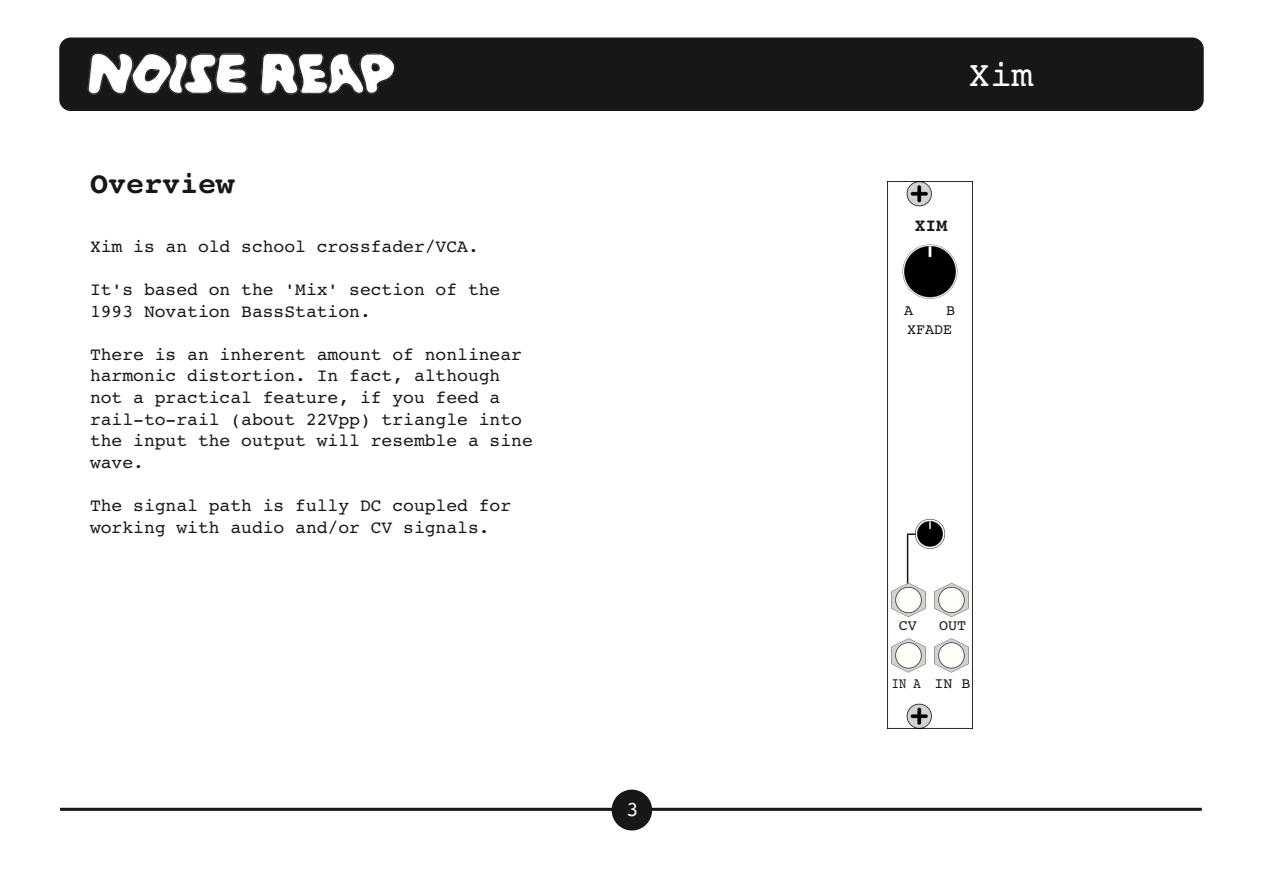
<style>
.page{position:relative;width:1263px;height:893px;background:#fff}
.page>*{position:absolute;margin:0;border:0;box-sizing:border-box;transform-origin:0 0}
.t1{font:36px "Courier 10 Pitch BT";color:#fff}
.t2{font:700 30px "Courier 10 Pitch BT";color:#181715}
.t3{font:21px "Courier 10 Pitch BT";color:#fff}
.t4{font:18px/21.6px "Courier 10 Pitch BT";color:#181715}
.t5{font:700 18px "Courier 10 Pitch BT";color:#181715}
.t6{font:15px/19.5px "Courier 10 Pitch BT";color:#181715;text-align:right}
.t7{font:15px "Courier 10 Pitch BT";color:#181715;scale:.8 1}
</style>
<div class="page">
<div style="left:612px;top:790px;width:39px;height:40px;background:#181715;border-radius:50%"></div>
<div style="left:612px;top:790px;width:40px;height:40px;border:2px solid #181715;border-radius:50%"></div>
<div style="left:60px;top:38px;width:1143px;height:72px;background:#181715;border-radius:11px"></div>
<div style="left:59px;top:38px;width:1145px;height:73px;border:2px solid #181715;border-radius:11px"></div>
<hr style="left:60px;top:808px;width:552px;height:3px;background:#181715">
<img style="left:87px;top:52px;width:309px;height:43px">
<hr style="left:651px;top:808px;width:551px;height:3px;background:#181715">
<img style="left:887px;top:182px;width:85px;height:546px">
<hr style="left:907px;top:534px;width:1px;height:49px;background:#181715">
<svg style="left:907px;top:533px;width:9px;height:2px"></svg>
<h2 class="t2" style="left:90px;top:174px;width:146px">Overview</h2>
<p class="t4" style="left:90px;top:237px;width:390px">Xim is an old school crossfader/VCA.</p>
<p class="t4" style="left:90px;top:280px;width:412px">It's based on the 'Mix' section of the<br>1993 Novation BassStation.</p>
<p class="t4" style="left:90px;top:345px;width:444px">There is an inherent amount of nonlinear harmonic distortion. In fact, although not a practical feature, if you feed a rail-to-rail (about 22Vpp) triangle into the input the output will resemble a sine wave.</p>
<p class="t4" style="left:90px;top:496px;width:423px">The signal path is fully DC coupled for working with audio and/or CV signals.</p>
<p class="t3" style="left:626px;top:803px;width:14px">3</p>
<h1 class="t1" style="left:968px;top:63px;width:66px">Xim</h1>
<p class="t5" style="left:915px;top:219px;width:34px">XIM</p>
<p class="t6" style="left:904px;top:302px;width:11px">A</p>
<p class="t6" style="left:907px;top:302px;width:50px">B<br>XFADE</p>
<p class="t6" style="left:899px;top:617px;width:20px">CV</p>
<p class="t6" style="left:939px;top:617px;width:29px">OUT</p>
<p class="t7" style="left:892px;top:678px;width:100px">INA INB</p>
</div>
